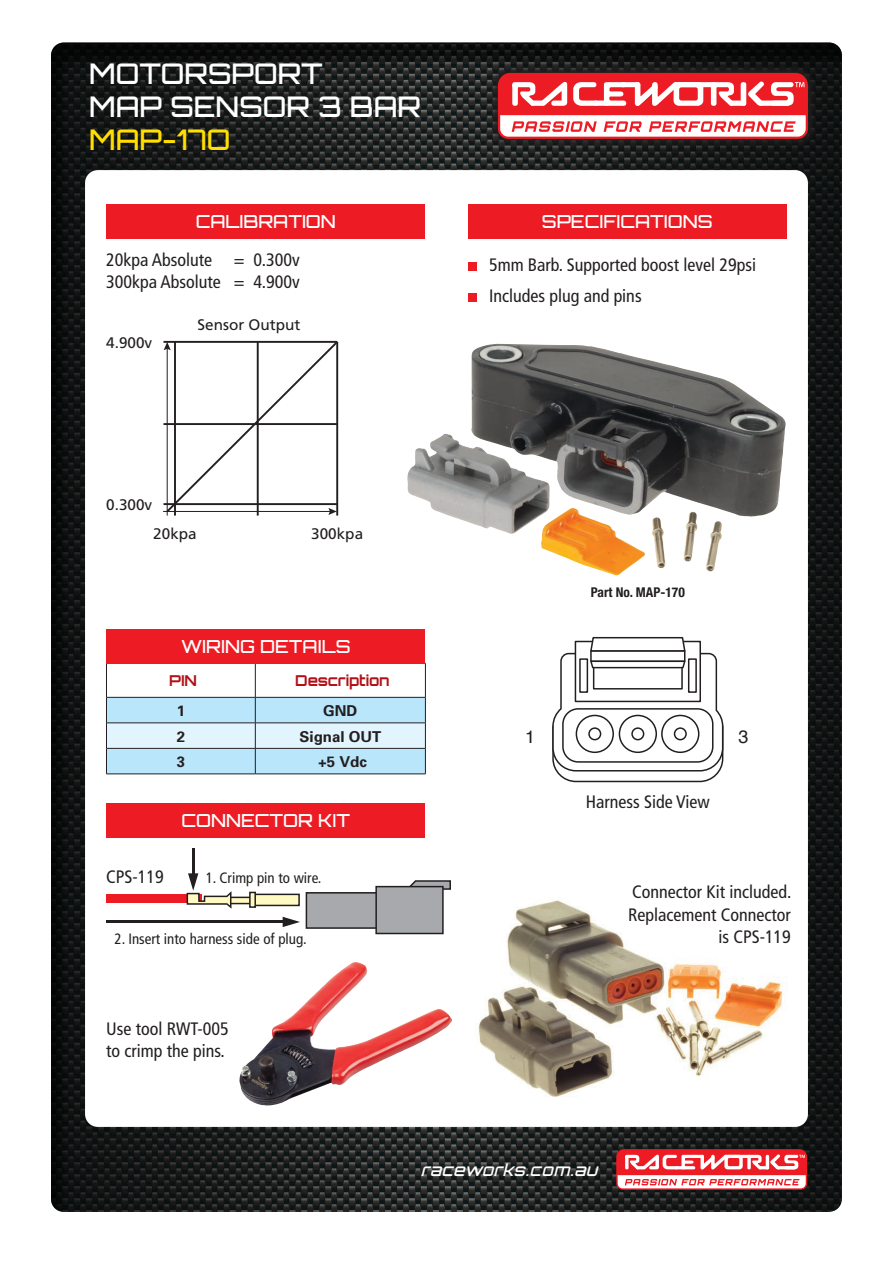
<style>
.page{position:relative;width:893px;height:1263px;background:#fff}
.page>*{position:absolute;margin:0;border:0;box-sizing:border-box;transform-origin:0 0}
.t1{font:500 28.5px/33px "Orbitron";color:#fff}
.t2{font:500 28.5px "Orbitron";color:#ffde00}
.t3{font:condensed 18px/22.5px "Frutiger";color:#231f20}
.t4{font:500 18px "Orbitron";color:#fff}
.t5{font:18px "Helvetica";color:#231f20}
.t6{font:italic 500 16.5px "Orbitron";color:#fff}
.t7{font:15.3px "Frutiger";color:#231f20}
.t8{font:condensed 15px "Frutiger";color:#231f20}
.t9{font:700 15px "Univers";color:#231f20}
.t10{font:700 15px "Orbitron";color:#b11116}
.t11{font:700 condensed 13.5px "Helvetica Neue";color:#231f20}
</style>
<div class="page">
<div style="left:51px;top:42px;width:793px;height:1170px;background:#231f20;opacity:.75"></div>
<div style="left:85px;top:170px;width:723px;height:957px;background:#fff;border-radius:13px"></div>
<svg style="left:488px;top:63px;width:329px;height:86px;background:#201f1f"></svg>
<div style="left:498px;top:73px;width:310px;height:54px;background:#ed1c24;border-radius:12px"></div>
<svg style="left:498px;top:115px;width:310px;height:24px"></svg>
<svg style="left:512px;top:82px;width:23px;height:24px"></svg>
<svg style="left:541px;top:82px;width:26px;height:24px"></svg>
<svg style="left:573px;top:82px;width:25px;height:24px"></svg>
<svg style="left:604px;top:82px;width:22px;height:24px"></svg>
<svg style="left:711px;top:82px;width:23px;height:24px"></svg>
<svg style="left:741px;top:81px;width:23px;height:25px"></svg>
<div style="left:530px;top:101px;width:16px;height:5px;background:#fff;border-radius:3px"></div>
<div style="left:620px;top:82px;width:20px;height:5px;background:#fff;border-radius:3px"></div>
<div style="left:673px;top:82px;width:44px;height:5px;background:#fff;border-radius:3px"></div>
<div style="left:593px;top:101px;width:17px;height:5px;background:#fff;border-radius:3px"></div>
<div style="left:729px;top:101px;width:17px;height:5px;background:#fff;border-radius:2px"></div>
<div style="left:758px;top:101px;width:32px;height:5px;background:#fff;border-radius:3px"></div>
<svg style="left:635px;top:82px;width:68px;height:24px"></svg>
<svg style="left:771px;top:82px;width:33px;height:24px"></svg>
<div style="left:616px;top:1149px;width:191px;height:33px;background:#ed1c24;border-radius:8px"></div>
<svg style="left:616px;top:1154px;width:191px;height:36px"></svg>
<hr style="left:106px;top:663px;width:149px;height:1px;background:#231f20">
<hr style="left:106px;top:663px;width:1px;height:34px;background:#231f20">
<hr style="left:255px;top:663px;width:171px;height:1px;background:#231f20">
<hr style="left:255px;top:663px;width:1px;height:34px;background:#231f20">
<hr style="left:425px;top:663px;width:1px;height:34px;background:#231f20">
<svg style="left:106px;top:697px;width:320px;height:77px;background:#bedff0"></svg>
<hr style="left:106px;top:774px;width:149px;height:1px;background:#231f20">
<hr style="left:255px;top:774px;width:171px;height:1px;background:#231f20">
<div style="left:106px;top:629px;width:319px;height:34px;background:#ed1c24"></div>
<div style="left:106px;top:204px;width:319px;height:34px;background:#ed1c24"></div>
<div style="left:106px;top:894px;width:96px;height:9px;background:#ed1c24"></div>
<svg style="left:405px;top:880px;width:46px;height:10px"></svg>
<div style="left:229px;top:897px;width:23px;height:6px;background:#fffac2"></div>
<div style="left:228px;top:897px;width:24px;height:7px;border:2px solid #231f20"></div>
<div style="left:253px;top:894px;width:46px;height:11px;background:#fffac2"></div>
<div style="left:253px;top:894px;width:47px;height:12px;border:2px solid #231f20"></div>
<div style="left:250px;top:892px;width:5px;height:15px;background:#fffac2"></div>
<div style="left:249px;top:892px;width:7px;height:16px;border:2px solid #231f20"></div>
<div style="left:306px;top:893px;width:73px;height:35px;background:#a7a9ac"></div>
<div style="left:306px;top:892px;width:74px;height:37px;border:2px solid #231f20"></div>
<div style="left:376px;top:887px;width:67px;height:46px;background:#a7a9ac"></div>
<div style="left:375px;top:886px;width:69px;height:48px;border:2px solid #231f20"></div>
<hr style="left:106px;top:921px;width:181px;height:2px;background:#231f20">
<svg style="left:283px;top:917px;width:17px;height:10px"></svg>
<hr style="left:192px;top:848px;width:2px;height:35px;background:#231f20">
<svg style="left:186px;top:873px;width:46px;height:36px"></svg>
<div style="left:106px;top:804px;width:319px;height:34px;background:#ed1c24"></div>
<img style="left:477px;top:900px;width:308px;height:197px">
<svg style="left:552px;top:636px;width:172px;height:147px"></svg>
<img style="left:239px;top:962px;width:213px;height:143px">
<img style="left:407px;top:344px;width:379px;height:190px">
<hr style="left:336px;top:342px;width:2px;height:174px;background:#231f20">
<hr style="left:174px;top:342px;width:2px;height:174px;background:#231f20">
<hr style="left:163px;top:503px;width:174px;height:2px;background:#231f20">
<hr style="left:163px;top:341px;width:174px;height:2px;background:#231f20">
<hr style="left:257px;top:342px;width:2px;height:174px;background:#231f20">
<hr style="left:163px;top:423px;width:174px;height:2px;background:#231f20">
<hr style="left:167px;top:348px;width:1px;height:168px;background:#231f20">
<hr style="left:163px;top:511px;width:168px;height:1px;background:#231f20">
<svg style="left:164px;top:340px;width:175px;height:175px"></svg>
<div style="left:468px;top:262px;width:8px;height:9px;background:#ed1c24"></div>
<div style="left:468px;top:293px;width:8px;height:9px;background:#ed1c24"></div>
<div style="left:468px;top:204px;width:319px;height:34px;background:#ed1c24"></div>
<h1 class="t1" style="left:89px;top:57px;width:333px">MOTORSPORT<br>MAP SENSOR 3 BAR</h1>
<h1 class="t2" style="left:89px;top:122px;width:143px">MAP-17O</h1>
<p class="t4" style="left:196px;top:210px;width:142px">CALIBRATION</p>
<p class="t3" style="left:106px;top:248px;width:195px">20kpa Absolute = 0.300v<br>300kpa Absolute = 4.900v</p>
<p class="t7" style="left:106px;top:333px;width:47px">4.900v</p>
<p class="t7" style="left:198px;top:316px;width:104px">Sensor Output</p>
<p class="t7" style="left:106px;top:495px;width:47px">0.300v</p>
<p class="t7" style="left:153px;top:524px;width:45px">20kpa</p>
<p class="t7" style="left:311px;top:524px;width:53px">300kpa</p>
<p class="t4" style="left:181px;top:635px;width:171px">WIRING DETAILS</p>
<p class="t10" style="left:169px;top:671px;width:29px">PIN</p>
<p class="t10" style="left:295px;top:671px;width:96px">Description</p>
<p class="t9" style="left:177px;top:701px;width:10px">1</p>
<p class="t9" style="left:323px;top:701px;width:36px">GND</p>
<p class="t9" style="left:177px;top:727px;width:10px">2</p>
<p class="t9" style="left:300px;top:727px;width:83px">Signal OUT</p>
<p class="t9" style="left:177px;top:752px;width:10px">3</p>
<p class="t9" style="left:318px;top:752px;width:50px">+5 Vdc</p>
<p class="t3" style="left:106px;top:866px;width:59px">CPS-119</p>
<p class="t4" style="left:181px;top:810px;width:170px">CONNECTOR KIT</p>
<p class="t8" style="left:206px;top:869px;width:117px">1. Crimp pin to wire.</p>
<p class="t8" style="left:115px;top:930px;width:194px">2. Insert into harness side of plug.</p>
<p class="t3" style="left:106px;top:1017px;width:124px">Use tool RWT-005 to crimp the pins.</p>
<p class="t4" style="left:542px;top:210px;width:172px">SPECIFICATIONS</p>
<p class="t3" style="left:489px;top:249px;width:269px;line-height:31px">5mm Barb. Supported boost level 29psi<br>Includes plug and pins</p>
<p class="t11" style="left:591px;top:584px;width:96px">Part No. MAP-170</p>
<p class="t5" style="left:525px;top:723px;width:12px">1</p>
<p class="t5" style="left:739px;top:723px;width:12px">3</p>
<p class="t3" style="left:586px;top:791px;width:125px">Harness Side View</p>
<p class="t3" style="left:628px;top:881px;width:165px;text-align:right">Connector Kit included.<br>Replacement Connector is CPS-119</p>
<p class="t6" style="left:421px;top:1159px;width:183px">raceworks.com.au</p>
</div>
